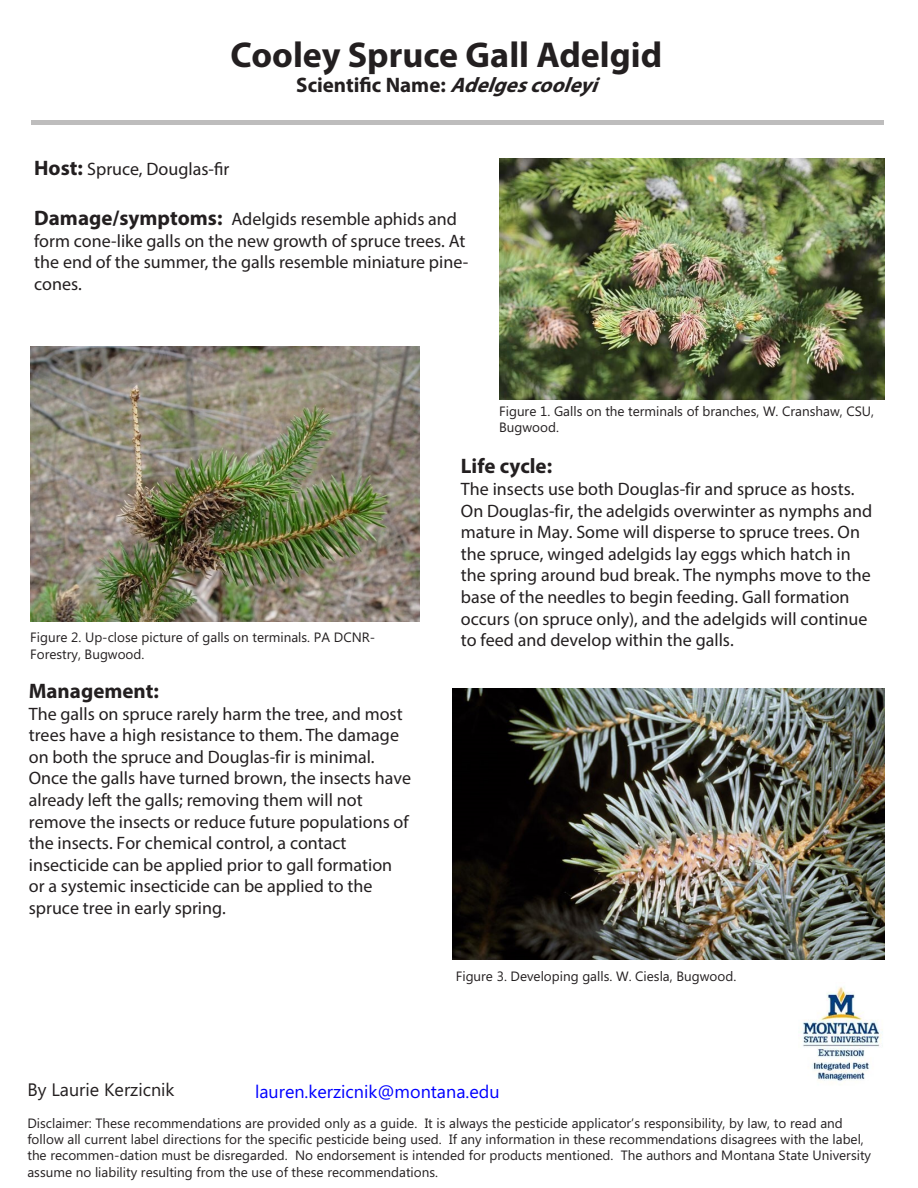
<style>
.page{position:relative;width:918px;height:1188px;background:#fff}
.page>*{position:absolute;margin:0;border:0;box-sizing:border-box;transform-origin:0 0}
.t1{font:700 36px "Myriad Pro";color:#231f20}
.t2{font:700 21px "Myriad Pro";color:#231f20}
.t3{font:18px/21.6px "Myriad Pro";color:#231f20}
.t4{font:18px "Microsoft Phags Pa";color:#00f}
.t5{font:18px "Microsoft Phags Pa";color:#231f20}
.t6{font:13.5px/16.2px "Microsoft Phags Pa";color:#231f20}
.s1{font-style:italic}
</style>
<div class="page">
<hr style="left:31px;top:120px;width:853px;height:4px;background:#bebdbd">
<img style="left:499px;top:159px;width:385px;height:241px">
<img style="left:31px;top:346px;width:389px;height:276px">
<img style="left:452px;top:689px;width:433px;height:271px">
<img style="left:802px;top:987px;width:81px;height:94px">
<h1 class="t1" style="left:231px;top:31px;width:433px">Cooley Spruce Gall Adelgid</h1>
<h1 class="t2" style="left:296px;top:71px;width:311px">S c i e n t i f c N a m e : <span class="s1">Adelgescooleyi</span></h1>
<h2 class="t2" style="left:34px;top:154px;width:50px">Host:</h2>
<p class="t3" style="left:87px;top:158px;width:144px">Spruce, Douglas-fr</p>
<h2 class="t2" style="left:34px;top:204px;width:190px">Damage/symptoms:</h2>
<p class="t3" style="left:34px;top:208px;width:436px;text-indent:197px">Adelgids resemble aphids and form cone-like galls on the new growth of spruce trees. At the end of the summer, the galls resemble miniature pine-</p>
<p class="t3" style="left:34px;top:273px;width:49px">cones.</p>
<p class="t6" style="left:30px;top:629px;width:347px">Figure 2. Up-close picture of galls on terminals. PA DCNR-<br>Forestry, Bugwood.</p>
<p class="t2" style="left:29px;top:677px;width:132px">Management:</p>
<p class="t3" style="left:29px;top:702px;width:384px">The galls on spruce rarely harm the tree, and most trees have a high resistance to them. The damage on both the spruce and Douglas-fir is minimal.<br>Once the galls have turned brown, the insects have already left the galls; removing them will not remove the insects or reduce future populations of the insects. For chemical control, a contact insecticide can be applied prior to gall formation or a systemic insecticide can be applied to the spruce tree in early spring.</p>
<p class="t6" style="left:499px;top:402px;width:376px">Figure 1. Galls on the terminals of branches, W. Cranshaw, CSU,<br>Bugwood.</p>
<h2 class="t2" style="left:461px;top:453px;width:93px">Life cycle:</h2>
<p class="t3" style="left:461px;top:478px;width:413px">The insects use both Douglas-fir and spruce as hosts.<br>On Douglas-fir, the adelgids overwinter as nymphs and mature in May. Some will disperse to spruce trees. On the spruce, winged adelgids lay eggs which hatch in the spring around bud break. The nymphs move to the base of the needles to begin feeding. Gall formation occurs (on spruce only), and the adelgids will continue to feed and develop within the galls.</p>
<p class="t6" style="left:456px;top:967px;width:282px">Figure 3. Developing galls. W. Ciesla, Bugwood.</p>
<p class="t5" style="left:27px;top:1077px;width:149px">By Laurie Kerzicnik</p>
<p class="t4" style="left:255px;top:1079px;width:246px">lauren.kerzicnik@montana.edu</p>
<p class="t6" style="left:27px;top:1114px;width:845px">Disclaimer: These recommendations are provided only as a guide. It is always the pesticide applicator’s responsibility, by law, to read and follow all current label directions for the specific pesticide being used. If any information in these recommendations disagrees with the label, the recommen-dation must be disregarded. No endorsement is intended for products mentioned. The authors and Montana State University</p>
<p class="t6" style="left:27px;top:1163px;width:412px">assume no liability resulting from the use of these recommendations.</p>
</div>
